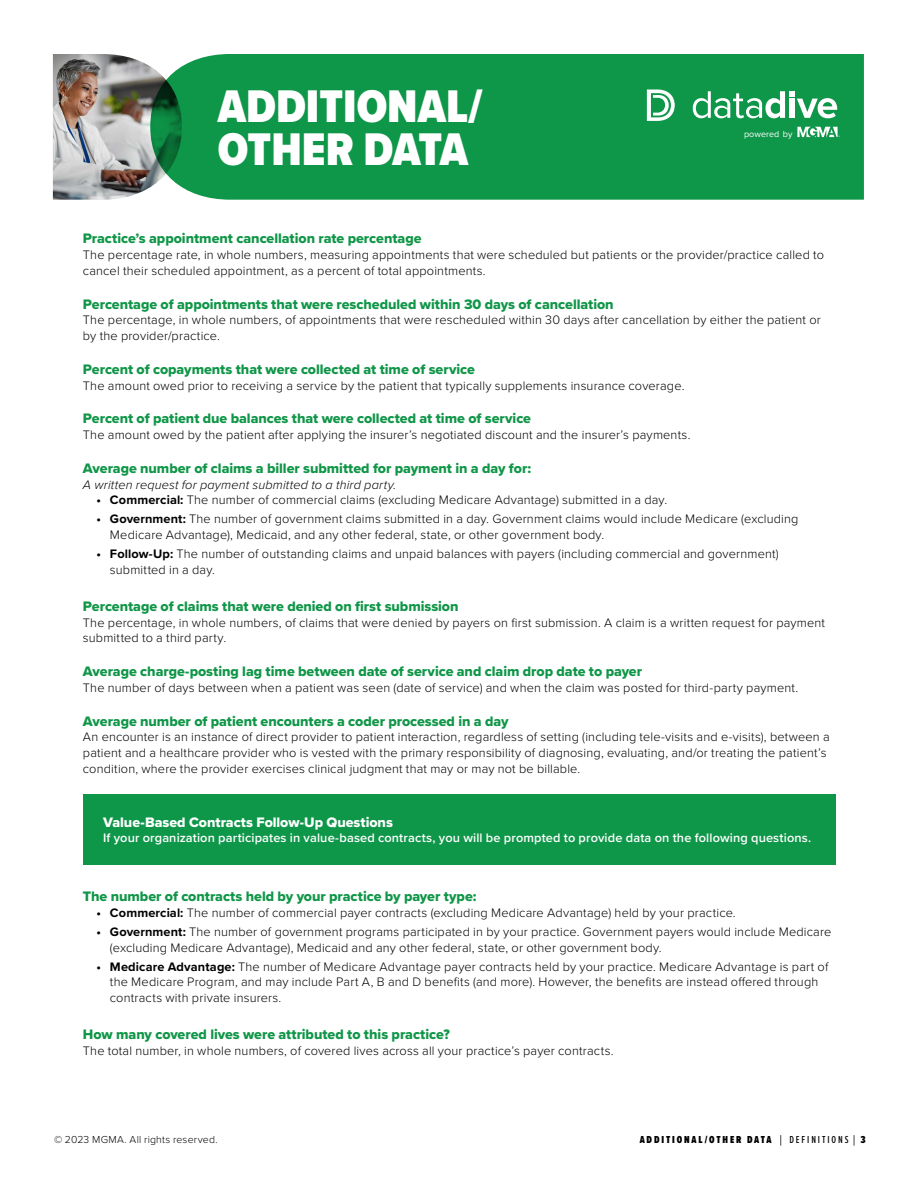
<style>
.page{position:relative;width:918px;height:1188px;background:#fff}
.page>*{position:absolute;margin:0;border:0;box-sizing:border-box;transform-origin:0 0}
.t1{font:900 47.4px/43.5px "Proxima Nova Cond";color:#fff}
.t2{font:14.25px "Proxima Nova Extrabld";letter-spacing:-.005em;color:#109648}
.t3{font:14.25px "Proxima Nova Extrabld";color:#fff}
.t4{font:300 12.75px/15.8px "Proxima Nova";letter-spacing:.01em;color:#000}
.t5{font:600 12.75px "Proxima Nova";letter-spacing:.01em;color:#fff}
.t6{font:italic 300 12.75px "Proxima Nova";letter-spacing:.01em;color:#000}
.t7{font:900 10.5px "Proxima Nova Ex Cn";letter-spacing:.18em;color:#000}
.t8{font:300 10.5px "Proxima Nova";letter-spacing:.02em;color:#000}
.t9{font:9px "Proxima Nova";color:#fff}
.s1{font-weight:700}
.s2{font-family:"Minion Pro";font-weight:400}
.s3{font-weight:500}
</style>
<div class="page">
<img style="left:53px;top:54px;width:97px;height:146px">
<div style="left:150px;top:54px;width:714px;height:146px;background:#0e9649"></div>
<svg style="left:647px;top:89px;width:28px;height:32px"></svg>
<svg style="left:693px;top:91px;width:144px;height:27px"></svg>
<svg style="left:797px;top:127px;width:43px;height:10px"></svg>
<div style="left:83px;top:795px;width:752px;height:70px;background:#0e9649"></div>
<h1 class="t1" style="left:218px;top:84px;width:266px">ADDITIONAL/<br>OTHER DATA</h1>
<p class="t9" style="left:744px;top:127px;width:50px">powered by</p>
<p class="t2" style="left:83px;top:228px;width:340px">Practice’s appointment cancellation rate percentage</p>
<p class="t4" style="left:83px;top:246px;width:743px">The percentage rate, in whole numbers, measuring appointments that were scheduled but patients or the provider/practice called to cancel their scheduled appointment, as a percent of total appointments.</p>
<p class="t2" style="left:83px;top:293px;width:532px">Percentage of appointments that were rescheduled within 30 days of cancellation</p>
<p class="t4" style="left:83px;top:312px;width:739px">The percentage, in whole numbers, of appointments that were rescheduled within 30 days after cancellation by either the patient or by the provider/practice.</p>
<p class="t2" style="left:83px;top:359px;width:394px">Percent of copayments that were collected at time of service</p>
<p class="t4" style="left:83px;top:377px;width:603px">The amount owed prior to receiving a service by the patient that typically supplements insurance coverage.</p>
<p class="t2" style="left:83px;top:408px;width:450px">Percent of patient due balances that were collected at time of service</p>
<p class="t4" style="left:83px;top:426px;width:609px">The amount owed by the patient after applying the insurer’s negotiated discount and the insurer’s payments.</p>
<p class="t2" style="left:83px;top:458px;width:450px">Average number of claims a biller submitted for payment in a day for:</p>
<p class="t6" style="left:83px;top:475px;width:315px">A written request for payment submitted to a third party.</p>
<p class="t4" style="left:96px;top:492px;width:572px"><span class="s1">• Commercial:</span> The number of commercial claims (excluding Medicare Advantage) submitted in a day.</p>
<p class="t4" style="left:110px;top:511px;width:690px;text-indent:-14px"><span class="s1">• Government:</span> The number of government claims submitted in a day. Government claims would include Medicare (excluding<br>Medicare Advantage), Medicaid, and any other federal, state, or other government body.</p>
<p class="t4" style="left:110px;top:545px;width:670px;text-indent:-14px"><span class="s1">• Follow-Up:</span> The number of outstanding claims and unpaid balances with payers (including commercial and government) submitted in a day.</p>
<p class="t2" style="left:83px;top:596px;width:377px">Percentage of claims that were denied on first submission</p>
<p class="t4" style="left:83px;top:614px;width:744px">The percentage, in whole numbers, of claims that were denied by payers on first submission. A claim is a written request for payment submitted to a third party.</p>
<p class="t2" style="left:83px;top:661px;width:561px">Average charge-posting lag time between date of service and claim drop date to payer</p>
<p class="t4" style="left:83px;top:679px;width:717px">The number of days between when a patient was seen (date of service) and when the claim was posted for third-party payment.</p>
<p class="t2" style="left:83px;top:710px;width:427px">Average number of patient encounters a coder processed in a day</p>
<p class="t4" style="left:83px;top:729px;width:748px">An encounter is an instance of direct provider to patient interaction, regardless of setting (including tele-visits and e-visits), between a patient and a healthcare provider who is vested with the primary responsibility of diagnosing, evaluating, and/or treating the patient’s condition, where the provider exercises clinical judgment that may or may not be billable.</p>
<p class="t3" style="left:103px;top:811px;width:291px">Value-Based Contracts Follow-Up Questions</p>
<p class="t5" style="left:103px;top:829px;width:710px">If your organization participates in value-based contracts, you will be prompted to provide data on the following questions.</p>
<p class="t2" style="left:83px;top:886px;width:395px">The number of contracts held by your practice by payer type:</p>
<p class="t4" style="left:96px;top:904px;width:641px"><span class="s1">• Commercial:</span> The number of commercial payer contracts (excluding Medicare Advantage) held by your practice.</p>
<p class="t4" style="left:110px;top:923px;width:723px;text-indent:-14px"><span class="s1">• Government:</span> The number of government programs participated in by your practice. Government payers would include Medicare (excluding Medicare Advantage), Medicaid and any other federal, state, or other government body.</p>
<p class="t4" style="left:110px;top:958px;width:720px;text-indent:-14px"><span class="s1">• Medicare Advantage:</span> The number of Medicare Advantage payer contracts held by your practice. Medicare Advantage is part of the Medicare Program, and may include Part A, B and D benefits (and more). However, the benefits are instead offered through contracts with private insurers.</p>
<p class="t2" style="left:83px;top:1024px;width:368px">How many covered lives were attributed to this practice?</p>
<p class="t4" style="left:83px;top:1042px;width:532px">The total number, in whole numbers, of covered lives across all your practice’s payer contracts.</p>
<p class="t8" style="left:54px;top:1131px;width:165px">© 2023 MGMA. All rights reserved.</p>
<p class="t7" style="left:640px;top:1131px;width:227px">ADDITIONAL/OTHER DATA <span class="s2">|</span> <span class="s3">DEFINITIONS</span> <span class="s2">|</span> 3</p>
</div>
